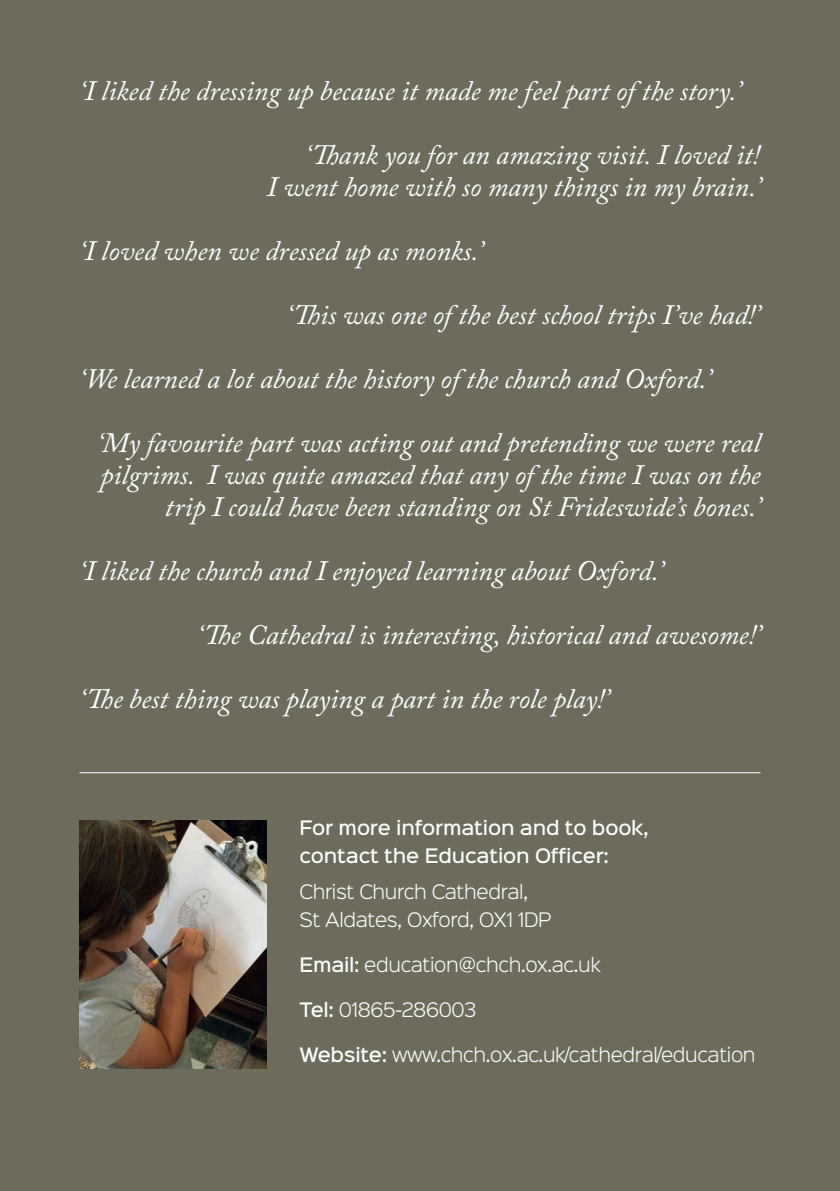
<style>
.page{position:relative;width:840px;height:1191px;background:#fff}
.page>*{position:absolute;margin:0;border:0;box-sizing:border-box;transform-origin:0 0}
.Paragraph_Style_2{font:italic 28px/32px "Adobe Caslon Pro";color:#fff;text-align:right}
.Paragraph_Style_2-2{font:300 18px/28px "Sinkin Sans 300";letter-spacing:-.02em;color:#fff}
.Paragraph_Style_2-3{font:500 18px/28px "Sinkin Sans 500";letter-spacing:-.01em;color:#fff}
.s1{font-family:"Sinkin Sans 500";font-weight:500}
</style>
<div class="page">
<div style="left:0;top:0;width:839px;height:1191px;background:#6d6c5c"></div>
<img style="left:79px;top:820px;width:187px;height:248px">
<hr style="left:79px;top:772px;width:681px;height:1px;background:#fff">
<p class="Paragraph_Style_2" style="left:79px;top:74px;width:663px">‘I liked the dressing up because it made me feel part of the story.’</p>
<p class="Paragraph_Style_2" style="left:267px;top:138px;width:495px">‘Thank you for an amazing visit. I loved it!<br>I went home with so many things in my brain.’</p>
<p class="Paragraph_Style_2" style="left:79px;top:234px;width:405px">‘I loved when we dressed up as monks.’</p>
<p class="Paragraph_Style_2" style="left:286px;top:298px;width:475px">‘This was one of the best school trips I’ve had!’</p>
<p class="Paragraph_Style_2" style="left:79px;top:362px;width:633px">‘We learned a lot about the history of the church and Oxford.’</p>
<p class="Paragraph_Style_2" style="left:97px;top:426px;width:665px">‘My favourite part was acting out and pretending we were real pilgrims. I was quite amazed that any of the time I was on the trip I could have been standing on St Frideswide’s bones.’</p>
<p class="Paragraph_Style_2" style="left:79px;top:554px;width:585px">‘I liked the church and I enjoyed learning about Oxford.’</p>
<p class="Paragraph_Style_2" style="left:197px;top:618px;width:565px">‘The Cathedral is interesting, historical and awesome!’</p>
<p class="Paragraph_Style_2" style="left:79px;top:682px;width:531px">‘The best thing was playing a part in the role play!’</p>
<p class="Paragraph_Style_2-3" style="left:299px;top:812px;width:350px">For more information and to book, contact the Education Officer:</p>
<p class="Paragraph_Style_2-2" style="left:299px;top:876px;width:253px">Christ Church Cathedral,<br>St Aldates, Oxford, OX1 1DP</p>
<p class="Paragraph_Style_2-2" style="left:299px;top:949px;width:302px"><span class="s1">Email:</span> education@chch.ox.ac.uk</p>
<p class="Paragraph_Style_2-2" style="left:299px;top:994px;width:178px"><span class="s1">Tel:</span> 01865-286003</p>
<p class="Paragraph_Style_2-2" style="left:299px;top:1039px;width:457px"><span class="s1">Website:</span> www.chch.ox.ac.uk/cathedral/education</p>
</div>
